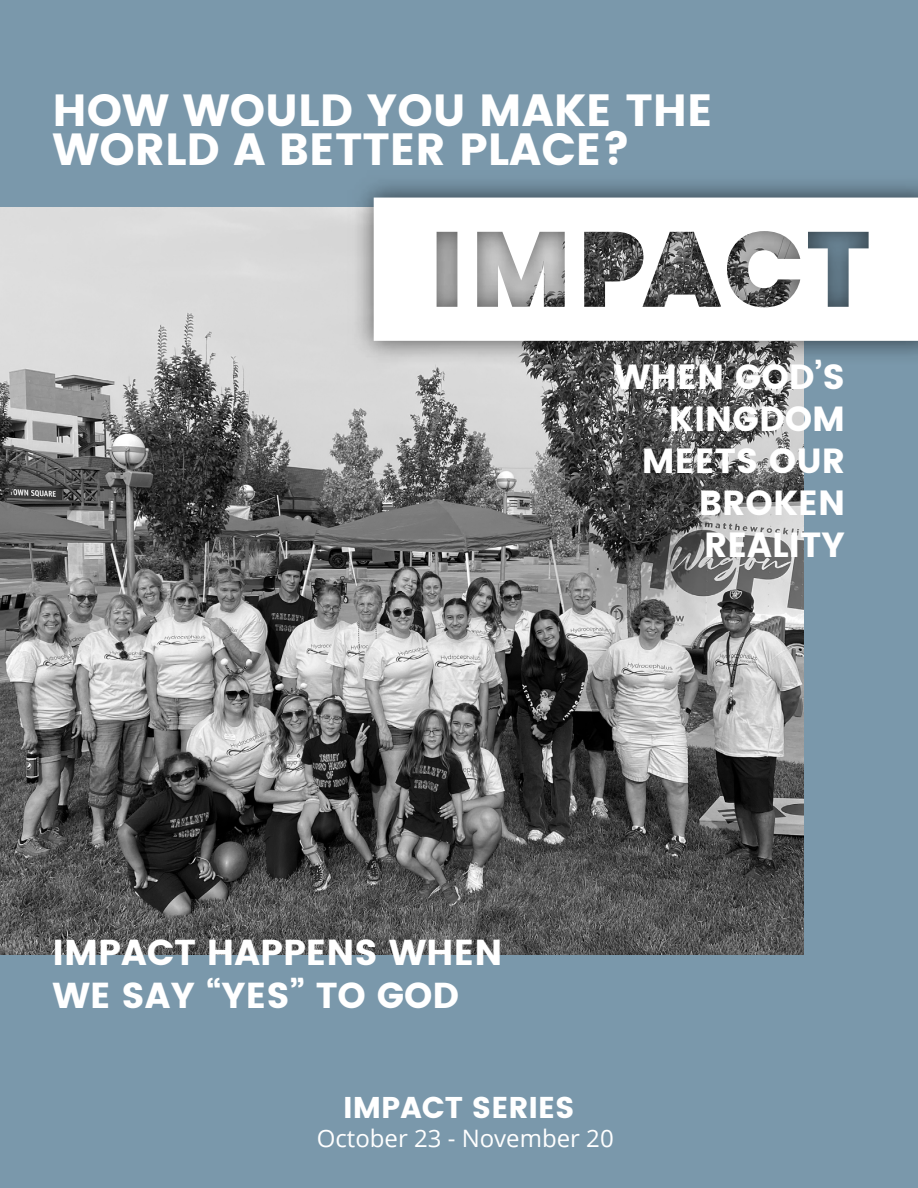
<style>
.page{position:relative;width:918px;height:1188px;background:#7a98ab}
.page>*{position:absolute;margin:0;border:0;box-sizing:border-box;transform-origin:0 0}
.t1{font:45px/39px "Poppins";color:#fff}
.t2{font:36px/43.2px "Poppins";color:#fff}
.t3{font:34.8px/41.8px "Poppins";color:#fff;text-align:right}
.t4{font:30px "Poppins";color:#fff}
.t5{font:24px "Open Sans";color:#fff}
</style>
<div class="page">
<img style="left:0;top:207px;width:803px;height:748px">
<img style="left:342px;top:183px;width:576px;height:191px">
<svg style="left:374px;top:198px;width:544px;height:143px;fill:#fff"></svg>
<p class="t1" style="left:52px;top:91px;width:662px">HOW WOULD YOU MAKE THE<br>WORLD A BETTER PLACE?</p>
<p class="t3" style="left:614px;top:356px;width:233px">WHEN GOD’S<br>KINGDOM<br>MEETS OUR<br>BROKEN<br>REALITY</p>
<p class="t2" style="left:52px;top:931px;width:451px">IMPACT HAPPENS WHEN<br>WE SAY “YES” TO GOD</p>
<p class="t4" style="left:343px;top:1090px;width:233px">IMPACT SERIES</p>
<p class="t5" style="left:317px;top:1121px;width:299px">October 23 - November 20</p>
</div>
